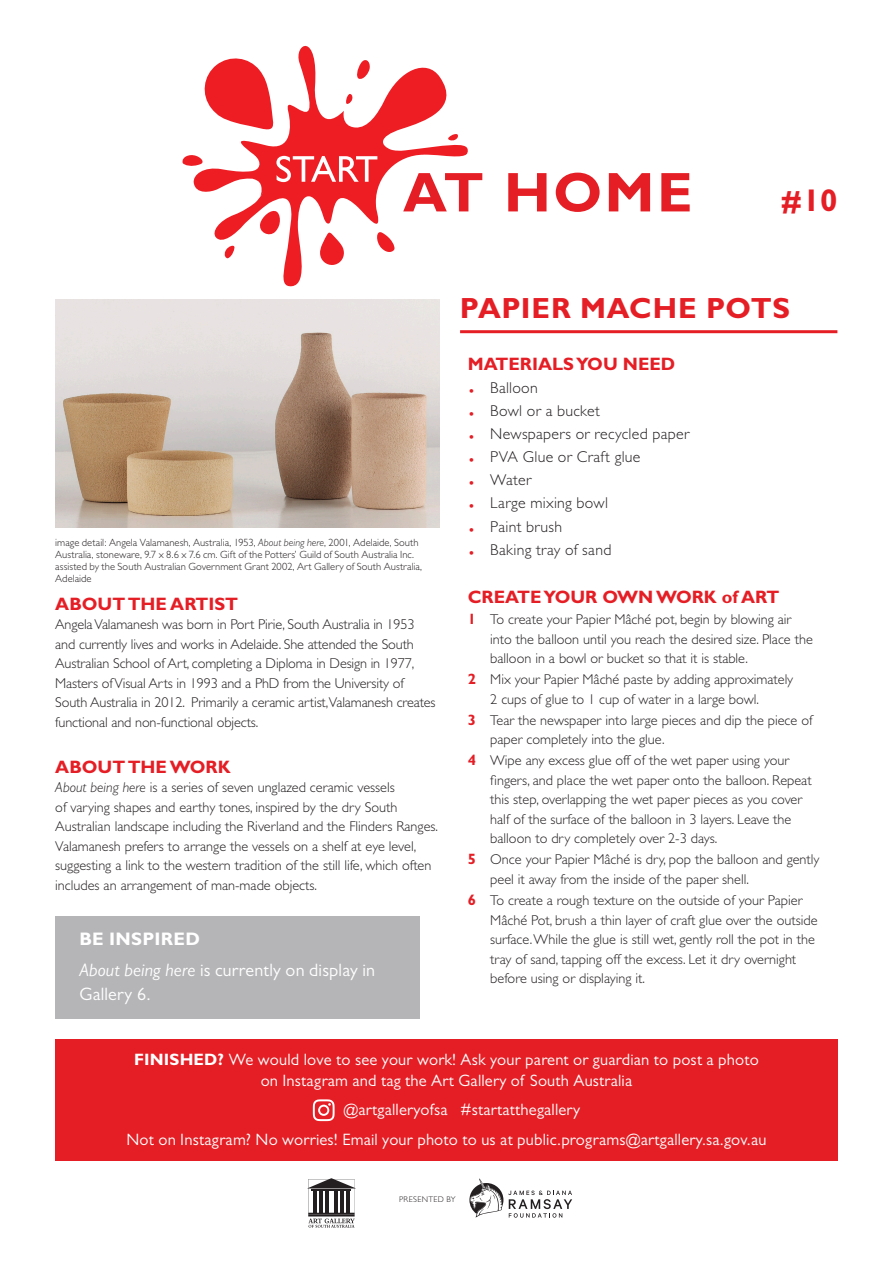
<style>
.page{position:relative;width:893px;height:1263px;background:#fff}
.page>*{position:absolute;margin:0;border:0;box-sizing:border-box;transform-origin:0 0}
.t1{font:700 56.25px "Gill Sans";letter-spacing:.04em;color:#e51e25}
.t2{font:700 31.5px "Gill Sans";color:#e51e25}
.t3{font:700 29.25px "Gill Sans";letter-spacing:.025em;color:#e51e25}
.Intro_Text{font:700 18.15px "Gill Sans";letter-spacing:.015em;color:#fff}
.Intro_Text-2{font:700 18px "Gill Sans";color:#e51e25}
.Intro_Text-3{font:18px/23.9px "Gill Sans";letter-spacing:.01em;color:#fff}
.Intro_Text-4{font:16.5px/21px "Gill Sans";letter-spacing:.01em;color:#fff;text-align:center}
.Intro_Text-5{font:300 15.75px "Gill Sans";letter-spacing:.02em;color:#231f20}
.Intro_Text-6{font:300 14.25px/19.5px "Gill Sans";color:#231f20}
.Image_Caption{font:300 10.5px/12px "Gill Sans";letter-spacing:.005em;color:#231f20}
.Tabbed_Body{font:300 8.25px "Gill Sans";letter-spacing:.04em;color:#231f20}
.s1{font-style:italic}
.s2{font-weight:700;font-size:15px;color:#e51e25}
.s3{font-weight:700}
</style>
<div class="page">
<img style="left:55px;top:299px;width:384px;height:228px">
<div style="left:55px;top:1039px;width:783px;height:121px;background:#e51e25"></div>
<svg style="left:313px;top:1099px;width:22px;height:22px"></svg>
<hr style="left:460px;top:330px;width:377px;height:3px;background:#e51e25">
<svg style="left:469px;top:1178px;width:103px;height:40px"></svg>
<svg style="left:307px;top:1178px;width:49px;height:50px"></svg>
<svg style="left:240px;top:45px;width:228px;height:242px"></svg>
<svg style="left:356px;top:57px;width:14px;height:24px"></svg>
<svg style="left:346px;top:94px;width:7px;height:12px"></svg>
<svg style="left:446px;top:134px;width:13px;height:8px"></svg>
<svg style="left:204px;top:55px;width:70px;height:76px"></svg>
<svg style="left:182px;top:155px;width:213px;height:110px"></svg>
<div style="left:55px;top:916px;width:365px;height:102px;background:#b5b5b8"></div>
<p class="t1" style="left:403px;top:159px;width:291px">AT HOME</p>
<p class="t2" style="left:782px;top:181px;width:57px">#10</p>
<p class="Image_Caption" style="left:55px;top:537px;width:368px">image detail: Angela Valamanesh, Australia, 1953, <span class="s1">About being here</span>, 2001, Adelaide, South Australia, stoneware, 9.7 x 8.6 x 7.6 cm. Gift of the Potters’ Guild of South Australia Inc. assisted by the South Australian Government Grant 2002, Art Gallery of South Australia, Adelaide</p>
<p class="Intro_Text-2" style="left:55px;top:593px;width:184px">ABOUT THE ARTIST</p>
<p class="Intro_Text-6" style="left:55px;top:615px;width:382px">Angela Valamanesh was born in Port Pirie, South Australia in 1953 and currently lives and works in Adelaide. She attended the South Australian School of Art, completing a Diploma in Design in 1977, Masters of Visual Arts in 1993 and a PhD from the University of South Australia in 2012. Primarily a ceramic artist,Valamanesh creates functional and non-functional objects.</p>
<p class="Intro_Text-2" style="left:55px;top:756px;width:177px">ABOUT THE WORK</p>
<p class="Intro_Text-6" style="left:55px;top:778px;width:384px"><span class="s1">About being here</span> is a series of seven unglazed ceramic vessels<br>of varying shapes and earthy tones, inspired by the dry South Australian landscape including the Riverland and the Flinders Ranges.<br>Valamanesh prefers to arrange the vessels on a shelf at eye level, suggesting a link to the western tradition of the still life, which often includes an arrangement of man-made objects.</p>
<p class="Intro_Text" style="left:79px;top:928px;width:122px">BE INSPIRED</p>
<p class="Intro_Text-3" style="left:79px;top:958px;width:297px"><span class="s1">About being here</span> is currently on display in<br>Gallery 6.</p>
<p class="t3" style="left:460px;top:291px;width:332px">PAPIER MACHE POTS</p>
<p class="Intro_Text-2" style="left:468px;top:353px;width:209px">MATERIALS YOU NEED</p>
<p class="Intro_Text-5" style="left:468px;top:379px;width:72px"><sub>•</sub> Balloon</p>
<p class="Intro_Text-5" style="left:468px;top:402px;width:134px"><sub>•</sub> Bowl or a bucket</p>
<p class="Intro_Text-5" style="left:468px;top:425px;width:223px"><sub>•</sub> Newspapers or recycled paper</p>
<p class="Intro_Text-5" style="left:468px;top:448px;width:174px"><sub>•</sub> PVA Glue or Craft glue</p>
<p class="Intro_Text-5" style="left:468px;top:471px;width:65px"><sub>•</sub> Water</p>
<p class="Intro_Text-5" style="left:468px;top:494px;width:142px"><sub>•</sub> Large mixing bowl</p>
<p class="Intro_Text-5" style="left:468px;top:517px;width:96px"><sub>•</sub> Paint brush</p>
<p class="Intro_Text-5" style="left:468px;top:540px;width:145px"><sub>•</sub> Baking tray of sand</p>
<p class="Intro_Text-2" style="left:468px;top:587px;width:313px">CREATE YOUR OWN WORK of ART</p>
<p class="Intro_Text-6" style="left:490px;top:610px;width:324px;text-indent:-22px"><span class="s2">1</span> To create your Papier Mâché pot, begin by blowing air into the balloon until you reach the desired size. Place the balloon in a bowl or bucket so that it is stable.</p>
<p class="Intro_Text-6" style="left:490px;top:670px;width:304px;text-indent:-22px"><span class="s2">2</span> Mix your Papier Mâché paste by adding approximately<br>2 cups of glue to 1 cup of water in a large bowl.</p>
<p class="Intro_Text-6" style="left:490px;top:711px;width:324px;text-indent:-22px"><span class="s2">3</span> Tear the newspaper into large pieces and dip the piece of paper completely into the glue.</p>
<p class="Intro_Text-6" style="left:490px;top:751px;width:323px;text-indent:-22px"><span class="s2">4</span> Wipe any excess glue off of the wet paper using your fingers, and place the wet paper onto the balloon. Repeat this step, overlapping the wet paper pieces as you cover half of the surface of the balloon in 3 layers. Leave the balloon to dry completely over 2-3 days.</p>
<p class="Intro_Text-6" style="left:490px;top:850px;width:331px;text-indent:-22px"><span class="s2">5</span> Once your Papier Mâché is dry, pop the balloon and gently peel it away from the inside of the paper shell.</p>
<p class="Intro_Text-6" style="left:490px;top:891px;width:329px;text-indent:-22px"><span class="s2">6</span> To create a rough texture on the outside of your Papier Mâché Pot, brush a thin layer of craft glue over the outside surface. While the glue is still wet, gently roll the pot in the tray of sand, tapping off the excess. Let it dry overnight before using or displaying it.</p>
<p class="Intro_Text-4" style="left:134px;top:1048px;width:626px"><span class="s3">FINISHED?</span> We would love to see your work! Ask your parent or guardian to post a photo on Instagram and tag the Art Gallery of South Australia</p>
<p class="Intro_Text-4" style="left:343px;top:1099px;width:238px">@artgalleryofsa #startatthegallery</p>
<p class="Intro_Text-4" style="left:126px;top:1128px;width:641px">Not on Instagram? No worries! Email your photo to us at public.programs@artgallery.sa.gov.au</p>
<p class="Tabbed_Body" style="left:399px;top:1194px;width:58px">PRESENTED BY</p>
</div>
